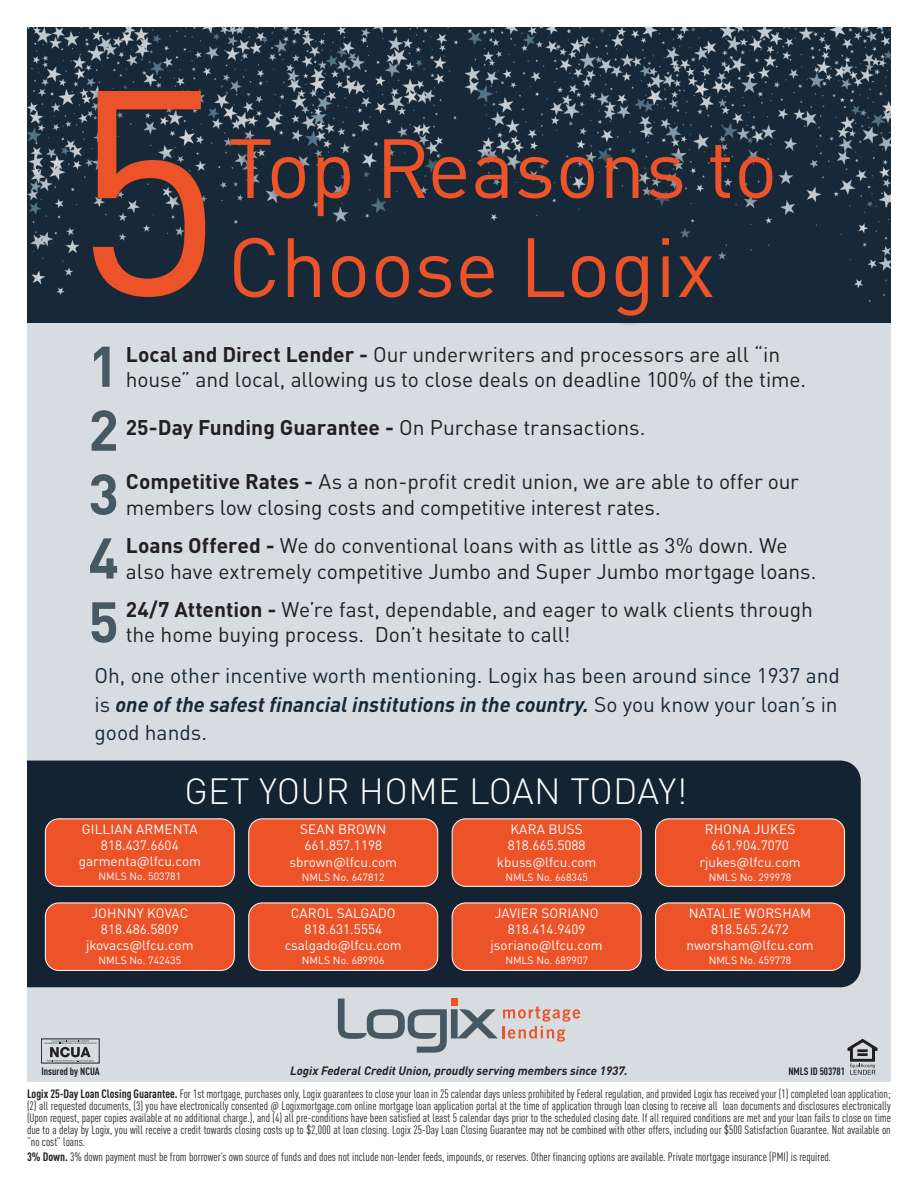
<style>
.page{position:relative;width:918px;height:1188px;background:#fff}
.page>*{position:absolute;margin:0;border:0;box-sizing:border-box;transform-origin:0 0}
.t1{font:82.5px/99px "DIN Pro";color:#ec5328}
.t2{font:700 56.4px "DIN Pro";color:#475865}
.t3{font:300 36px "DIN Pro";letter-spacing:.01em;color:#fff}
.t4{font:21px/25.2px "DIN Pro";letter-spacing:-.005em;color:#231f20}
.t5{font:21px/28.5px "DIN Pro";color:#172938;text-align:justify}
.t6{font:700 21px "DIN Pro";color:#231f20}
.t7{font:13.5px/16.2px "DIN Pro";color:#fff;text-align:center}
.t8{font:condensed 12px/12px "DIN Pro";color:#231f20;text-align:justify}
.t9{font:italic 700 12px "DIN Pro";color:#231f20}
.t10{font:10.5px "DIN Pro";color:#fff}
.t11{font:700 condensed 10.5px "DIN Pro";color:#231f20}
.s1{font-weight:700}
.s2{font-weight:400}
.s3{font-weight:700;font-style:italic}
</style>
<div class="page">
<div style="left:27px;top:27px;width:864px;height:1054px;background:#d7dce1"></div>
<div style="left:27px;top:27px;width:864px;height:296px;background:#172938"></div>
<img style="left:27px;top:27px;width:864px;height:274px">
<svg style="left:338px;top:999px;width:242px;height:54px"></svg>
<svg style="left:847px;top:1039px;width:30px;height:36px"></svg>
<div style="left:41px;top:1039px;width:59px;height:24px;border:1px solid #231f20"></div>
<svg style="left:44px;top:1040px;width:53px;height:22px"></svg>
<div style="left:27px;top:761px;width:834px;height:226px;background:#132331"></div>
<div style="left:45px;top:819px;width:189px;height:67px;background:#ec5328;border-radius:14px"></div>
<div style="left:45px;top:818px;width:190px;height:69px;border:1px solid #fff;border-radius:14px"></div>
<div style="left:45px;top:903px;width:189px;height:67px;background:#ec5328;border-radius:14px"></div>
<div style="left:45px;top:903px;width:190px;height:68px;border:1px solid #fff;border-radius:14px"></div>
<div style="left:249px;top:819px;width:189px;height:67px;background:#ec5328;border-radius:14px"></div>
<div style="left:248px;top:818px;width:190px;height:69px;border:1px solid #fff;border-radius:14px"></div>
<div style="left:249px;top:903px;width:189px;height:67px;background:#ec5328;border-radius:14px"></div>
<div style="left:248px;top:903px;width:190px;height:68px;border:1px solid #fff;border-radius:14px"></div>
<div style="left:452px;top:819px;width:189px;height:67px;background:#ec5328;border-radius:14px"></div>
<div style="left:452px;top:818px;width:190px;height:69px;border:1px solid #fff;border-radius:14px"></div>
<div style="left:452px;top:903px;width:189px;height:67px;background:#ec5328;border-radius:14px"></div>
<div style="left:452px;top:903px;width:190px;height:68px;border:1px solid #fff;border-radius:14px"></div>
<div style="left:656px;top:819px;width:189px;height:67px;background:#ec5328;border-radius:14px"></div>
<div style="left:655px;top:818px;width:190px;height:69px;border:1px solid #fff;border-radius:14px"></div>
<div style="left:656px;top:903px;width:189px;height:67px;background:#ec5328;border-radius:14px"></div>
<div style="left:655px;top:903px;width:190px;height:68px;border:1px solid #fff;border-radius:14px"></div>
<div style="left:81px;top:79px;width:137px;height:231px;background:#172938"></div>
<svg style="left:93px;top:91px;width:112px;height:206px"></svg>
<div style="left:220px;top:129px;width:563px;height:197px;background:#172938"></div>
<h1 class="t1" style="left:228px;top:111px;width:551px">Top Reasons to<br>Choose Logix</h1>
<h2 class="t2" style="left:88px;top:319px;width:32px">1</h2>
<h3 class="t4" style="left:126px;top:339px;width:682px"><span class="s1">Local and Direct Lender -</span> Our underwriters and processors are all “in house” and local, allowing us to close deals on deadline 100% of the time.</h3>
<h2 class="t2" style="left:88px;top:383px;width:32px">2</h2>
<h3 class="t6" style="left:126px;top:409px;width:521px">25-Day Funding Guarantee - <span class="s2">On Purchase transactions.</span></h3>
<h2 class="t2" style="left:88px;top:447px;width:32px">3</h2>
<h3 class="t4" style="left:126px;top:467px;width:675px"><span class="s1">Competitive Rates -</span> As a non-profit credit union, we are able to offer our members low closing costs and competitive interest rates.</h3>
<h2 class="t2" style="left:88px;top:511px;width:32px">4</h2>
<h3 class="t4" style="left:126px;top:531px;width:692px"><span class="s1">Loans Offered -</span> We do conventional loans with as little as 3% down. We also have extremely competitive Jumbo and Super Jumbo mortgage loans.</h3>
<h2 class="t2" style="left:88px;top:575px;width:32px">5</h2>
<h3 class="t4" style="left:126px;top:595px;width:689px"><span class="s1">24/7 Attention -</span> We’re fast, dependable, and eager to walk clients through the home buying process. Don’t hesitate to call!</h3>
<h3 class="t5" style="left:94px;top:660px;width:747px">Oh, one other incentive worth mentioning. Logix has been around since 1937 and is <span class="s3">one of the safest financial institutions in the country.</span> So you know your loan’s in good hands.</h3>
<h3 class="t3" style="left:184px;top:763px;width:504px">GET YOUR HOME LOAN TODAY!</h3>
<p class="t7" style="left:79px;top:820px;width:124px">GILLIAN ARMENTA<br>818.437.6604 garmenta@lfcu.com</p>
<p class="t10" style="left:99px;top:868px;width:84px">NMLS No. 503781</p>
<p class="t7" style="left:86px;top:903px;width:109px">JOHNNY KOVAC<br>818.486.5809 jkovacs@lfcu.com</p>
<p class="t10" style="left:99px;top:952px;width:84px">NMLS No. 742435</p>
<p class="t7" style="left:289px;top:819px;width:109px;line-height:16.6px">SEAN BROWN<br>661.857.1198 sbrown@lfcu.com</p>
<p class="t10" style="left:302px;top:869px;width:84px">NMLS No. 647812</p>
<p class="t7" style="left:285px;top:903px;width:119px">CAROL SALGADO<br>818.631.5554 csalgado@lfcu.com</p>
<p class="t10" style="left:302px;top:952px;width:84px">NMLS No. 689906</p>
<p class="t7" style="left:497px;top:819px;width:101px;line-height:16.6px">KARA BUSS<br>818.665.5088 kbuss@lfcu.com</p>
<p class="t10" style="left:505px;top:869px;width:84px">NMLS No. 668345</p>
<p class="t7" style="left:491px;top:903px;width:114px">JAVIER SORIANO<br>818.414.9409 jsoriano@lfcu.com</p>
<p class="t10" style="left:505px;top:952px;width:84px">NMLS No. 689907</p>
<p class="t7" style="left:699px;top:819px;width:103px;line-height:16.6px">RHONA JUKES<br>661.904.7070 rjukes@lfcu.com</p>
<p class="t10" style="left:709px;top:869px;width:84px">NMLS No. 299978</p>
<p class="t7" style="left:686px;top:903px;width:129px">NATALIE WORSHAM<br>818.565.2472 nworsham@lfcu.com</p>
<p class="t10" style="left:709px;top:952px;width:84px">NMLS No. 459778</p>
<p class="t11" style="left:41px;top:1063px;width:60px">Insured by NCUA</p>
<p class="t9" style="left:290px;top:1060px;width:339px">Logix Federal Credit Union, proudly serving members since 1937.</p>
<p class="t11" style="left:788px;top:1063px;width:58px">NMLS ID 503781</p>
<p class="t8" style="left:27px;top:1087px;width:865px"><span class="s1">Logix 25-Day Loan Closing Guarantee.</span> For 1st mortgage, purchases only, Logix guarantees to close your loan in 25 calendar days unless prohibited by Federal regulation, and provided Logix has received your (1) completed loan application; (2) all requested documents, (3) you have electronically consented @ Logixmortgage.com online mortgage loan application portal at the time of application through loan closing to receive all loan documents and disclosures electronically (Upon request, paper copies available at no additional charge.), and (4) all pre-conditions have been satisfied at least 5 calendar days prior to the scheduled closing date. If all required conditions are met and your loan fails to close on time due to a delay by Logix, you will receive a credit towards closing costs up to $2,000 at loan closing. Logix 25-Day Loan Closing Guarantee may not be combined with other offers, including our $500 Satisfaction Guarantee. Not available on “no cost” loans.</p>
<p class="t8" style="left:27px;top:1150px;width:806px"><span class="s1">3% Down.</span> 3% down payment must be from borrower’s own source of funds and does not include non-lender feeds, impounds, or reserves. Other financing options are available. Private mortgage insurance (PMI) is required.</p>
</div>
